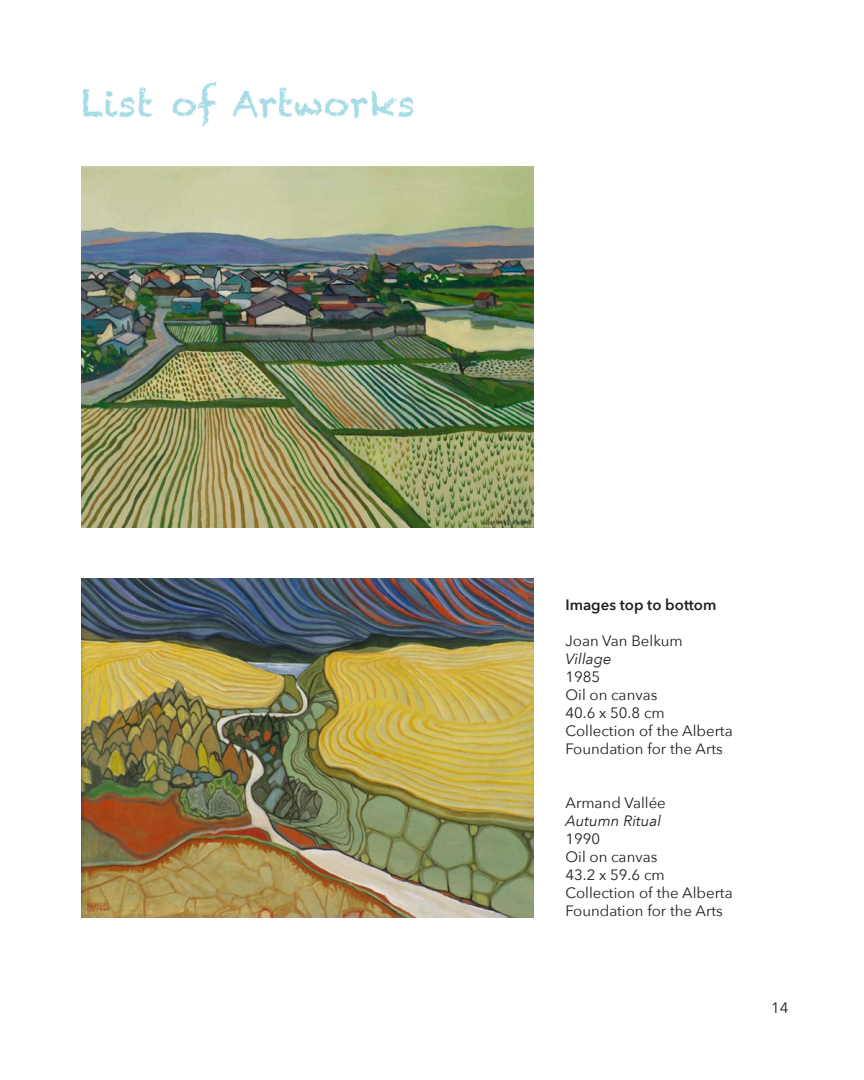
<style>
.page{position:relative;width:864px;height:1080px;background:#fff}
.page>*{position:absolute;margin:0;border:0;box-sizing:border-box;transform-origin:0 0}
.t1{font:36px "Chalkduster";color:#a5dce6}
.t2{font:15px/18px "Avenir Next";color:#231f20}
.t3{font:italic 15px "Avenir Next";color:#231f20}
.t4{font:600 15px "Avenir Next";color:#231f20}
</style>
<div class="page">
<img style="left:81px;top:166px;width:453px;height:362px">
<img style="left:81px;top:579px;width:453px;height:339px">
<p class="t1" style="left:81px;top:83px;width:336px">List of Artworks</p>
<p class="t4" style="left:566px;top:592px;width:152px">Images top to bottom</p>
<p class="t2" style="left:566px;top:631px;width:119px">Joan Van Belkum</p>
<p class="t3" style="left:566px;top:646px;width:48px">Village</p>
<p class="t2" style="left:566px;top:667px;width:36px">1985</p>
<p class="t2" style="left:566px;top:685px;width:93px">Oil on canvas</p>
<p class="t2" style="left:566px;top:703px;width:101px">40.6 x 50.8 cm</p>
<p class="t2" style="left:566px;top:721px;width:169px">Collection of the Alberta<br>Foundation for the Arts</p>
<p class="t2" style="left:566px;top:793px;width:102px">Armand Vallée</p>
<p class="t3" style="left:566px;top:808px;width:97px">Autumn Ritual</p>
<p class="t2" style="left:566px;top:829px;width:36px">1990</p>
<p class="t2" style="left:566px;top:847px;width:93px">Oil on canvas</p>
<p class="t2" style="left:566px;top:865px;width:101px">43.2 x 59.6 cm</p>
<p class="t2" style="left:566px;top:883px;width:169px">Collection of the Alberta<br>Foundation for the Arts</p>
<p class="t2" style="left:771px;top:998px;width:19px">14</p>
</div>
